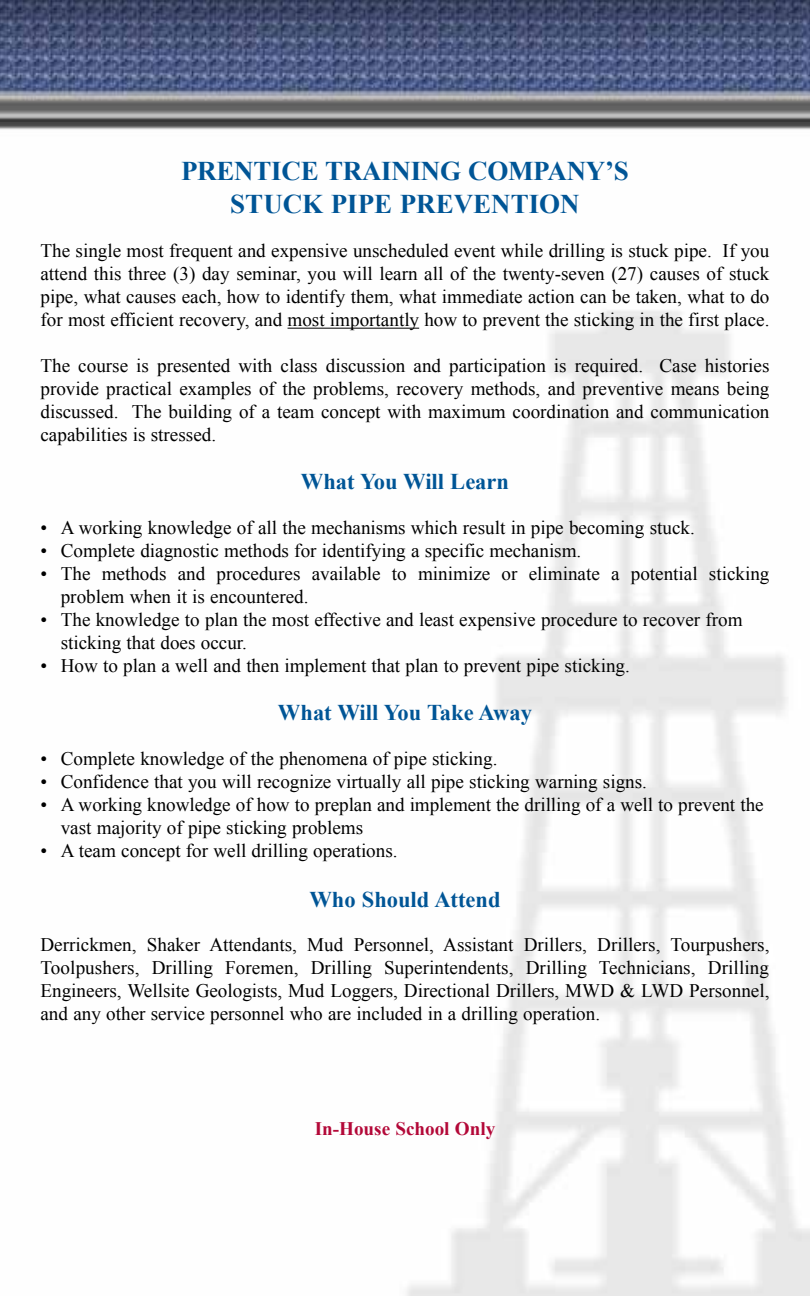
<style>
.page{position:relative;width:810px;height:1296px;background:#fff}
.page>*{position:absolute;margin:0;border:0;box-sizing:border-box;transform-origin:0 0}
.t1{font:700 27px "Times New Roman";color:#005596}
.t2{font:700 22.5px "Times New Roman";color:#005596}
.t3{font:19.12px/22.9px "Times New Roman";color:#000;text-align:justify}
.t4{font:700 19.12px "Times New Roman";color:#b30838}
</style>
<div class="page">
<img style="left:0;top:0;width:810px;height:1296px">
<hr style="left:288px;top:328px;width:131px;height:1px;background:#000">
<h1 class="t1" style="left:181px;top:156px;width:35px">Prentice</h1>
<h1 class="t1" style="left:325px;top:156px;width:36px">Training</h1>
<h1 class="t1" style="left:468px;top:156px;width:40px">Compan</h1>
<h1 class="t1" style="left:586px;top:156px;width:40px">y’s</h1>
<h1 class="t1" style="left:230px;top:188px;width:351px">STUCK PIPE PREVENTION</h1>
<p class="t3" style="left:40px;top:239px;width:731px">The single most frequent and expensive unscheduled event while drilling is stuck pipe. If you attend this three (3) day seminar, you will learn all of the twenty-seven (27) causes of stuck pipe, what causes each, how to identify them, what immediate action can be taken, what to do for most efficient recovery, and most importantly how to prevent the sticking in the first place.</p>
<p class="t3" style="left:40px;top:354px;width:731px">The course is presented with class discussion and participation is required. Case histories provide practical examples of the problems, recovery methods, and preventive means being discussed. The building of a team concept with maximum coordination and communication capabilities is stressed.</p>
<p class="t2" style="left:301px;top:469px;width:210px">What You Will Learn</p>
<p class="t3" style="left:40px;top:516px;width:656px">• A working knowledge of all the mechanisms which result in pipe becoming stuck.</p>
<p class="t3" style="left:40px;top:539px;width:542px">• Complete diagnostic methods for identifying a specific mechanism.</p>
<p class="t3" style="left:61px;top:562px;width:710px;text-indent:-20px">• The methods and procedures available to minimize or eliminate a potential sticking problem when it is encountered.</p>
<p class="t3" style="left:61px;top:608px;width:683px;text-indent:-20px">• The knowledge to plan the most effective and least expensive procedure to recover from sticking that does occur.</p>
<p class="t3" style="left:40px;top:654px;width:591px">• How to plan a well and then implement that plan to prevent pipe sticking.</p>
<p class="t2" style="left:278px;top:700px;width:255px">What Will You Take Away</p>
<p class="t3" style="left:40px;top:747px;width:459px">• Complete knowledge of the phenomena of pipe sticking.</p>
<p class="t3" style="left:40px;top:770px;width:608px">• Confidence that you will recognize virtually all pipe sticking warning signs.</p>
<p class="t3" style="left:61px;top:793px;width:704px;text-indent:-20px">• A working knowledge of how to preplan and implement the drilling of a well to prevent the vast majority of pipe sticking problems</p>
<p class="t3" style="left:40px;top:838px;width:359px">• A team concept for well drilling operations.</p>
<p class="t2" style="left:309px;top:886px;width:193px">Who Should Attend</p>
<p class="t3" style="left:40px;top:933px;width:731px">Derrickmen, Shaker Attendants, Mud Personnel, Assistant Drillers, Drillers, Tourpushers, Toolpushers, Drilling Foremen, Drilling Superintendents, Drilling Technicians, Drilling Engineers, Wellsite Geologists, Mud Loggers, Directional Drillers, MWD &amp; LWD Personnel, and any other service personnel who are included in a drilling operation.</p>
<p class="t4" style="left:315px;top:1117px;width:182px">In-House School Only</p>
</div>
